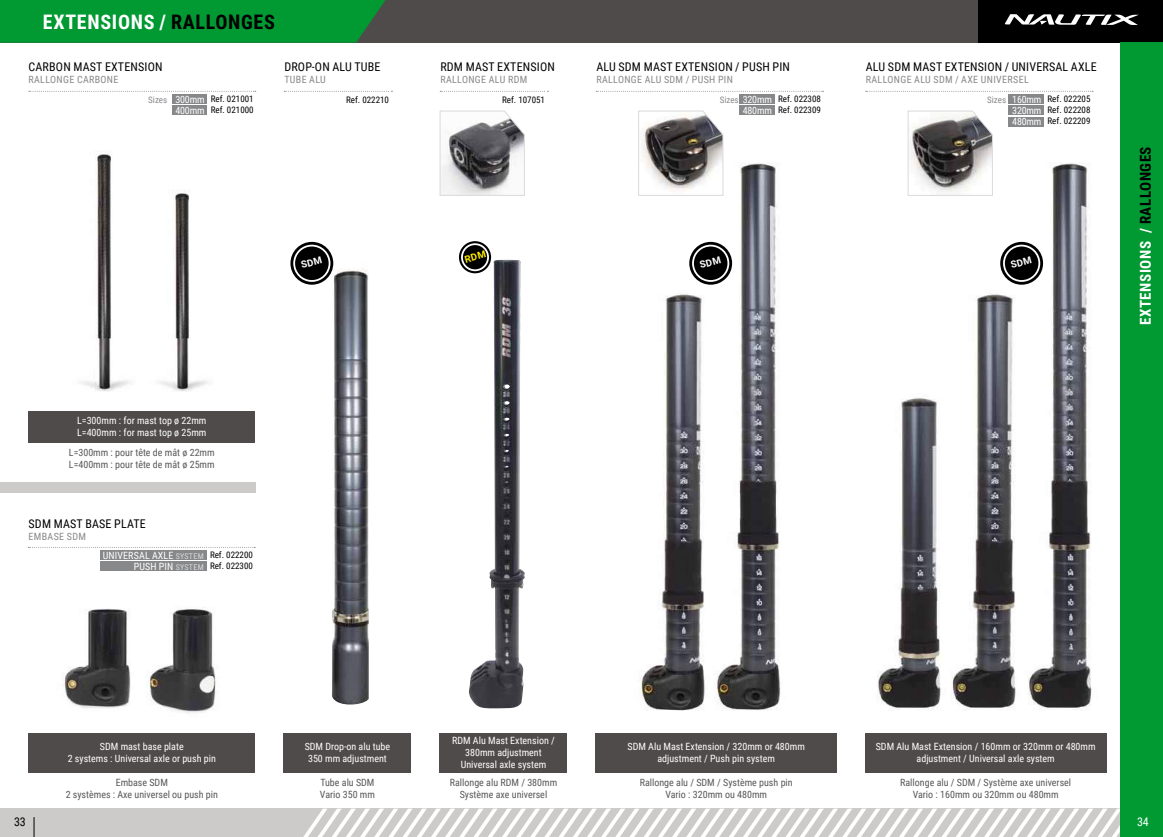
<style>
.page{position:relative;width:1163px;height:837px;background:#fff}
.page>*{position:absolute;margin:0;border:0;box-sizing:border-box;transform-origin:0 0}
.t1{font:700 20px "Roboto Condensed";letter-spacing:.035em;color:#fff}
.t2{font:700 15px "Roboto Condensed";letter-spacing:.035em;color:#fff}
.t3{font:12px "Roboto Condensed";letter-spacing:.015em;color:#000}
.t4{font:12px "Roboto Condensed";color:#fff}
.t5{font:10px/12px "Roboto Condensed";color:#fff;text-align:center}
.t6{font:10px/12px "Roboto Condensed";color:#58585a;text-align:center}
.t7{font:10px "Roboto Condensed";letter-spacing:.035em;color:#87888a}
.t8{font:10px/11px "Roboto Condensed";letter-spacing:-.02em;color:#fff}
.t9{font:9px/11px "Roboto Condensed";color:#000}
.t10{font:9px "Roboto Condensed";color:#87888a}
.t11{font:8px "Roboto Condensed";letter-spacing:.035em;color:#d9dadb}
.s1{color:#000}
.s2{font-size:10px;color:#fff}
.s3{font-size:8px;color:#d9dadb}
</style>
<div class="page">
<div style="left:0;top:808px;width:1162px;height:28px;background:#cdcbca"></div>
<svg style="left:304px;top:808px;width:816px;height:28px"></svg>
<div style="left:0;top:0;width:1162px;height:43px;background:#4f4b4a"></div>
<div style="left:978px;top:0;width:184px;height:43px;background:#000"></div>
<svg style="left:1004px;top:14px;width:134px;height:11px"></svg>
<div style="left:1120px;top:43px;width:42px;height:793px;background:#009932"></div>
<div style="left:0;top:0;width:385px;height:43px;background:#009932"></div>
<svg style="left:34px;top:817px;width:1px;height:19px"></svg>
<img style="left:712px;top:146px;width:69px;height:565px">
<img style="left:1023px;top:163px;width:84px;height:582px">
<img style="left:640px;top:241px;width:72px;height:470px">
<img style="left:62px;top:609px;width:69px;height:99px">
<img style="left:147px;top:607px;width:69px;height:106px">
<img style="left:951px;top:241px;width:72px;height:470px">
<img style="left:877px;top:398px;width:64px;height:312px">
<svg style="left:29px;top:91px;width:227px;height:1px"></svg>
<div style="left:28px;top:732px;width:227px;height:40px;background:#4f4b4a"></div>
<svg style="left:440px;top:91px;width:108px;height:1px"></svg>
<div style="left:439px;top:732px;width:128px;height:40px;background:#4f4b4a"></div>
<div style="left:283px;top:732px;width:128px;height:40px;background:#4f4b4a"></div>
<img style="left:332px;top:260px;width:37px;height:444px">
<svg style="left:284px;top:91px;width:108px;height:1px"></svg>
<div style="left:865px;top:732px;width:241px;height:40px;background:#4f4b4a"></div>
<div style="left:595px;top:732px;width:241px;height:40px;background:#4f4b4a"></div>
<div style="left:28px;top:411px;width:227px;height:31px;background:#4f4b4a"></div>
<div style="left:0;top:482px;width:255px;height:11px;background:#cdcbca"></div>
<div style="left:172px;top:94px;width:35px;height:10px;background:#87888a"></div>
<div style="left:172px;top:105px;width:35px;height:10px;background:#87888a"></div>
<img style="left:81px;top:206px;width:49px;height:186px">
<img style="left:97px;top:154px;width:14px;height:52px">
<img style="left:159px;top:193px;width:49px;height:199px">
<svg style="left:596px;top:91px;width:227px;height:1px"></svg>
<div style="left:739px;top:94px;width:35px;height:10px;background:#87888a"></div>
<div style="left:739px;top:105px;width:35px;height:10px;background:#87888a"></div>
<svg style="left:865px;top:91px;width:227px;height:1px"></svg>
<div style="left:1008px;top:94px;width:35px;height:10px;background:#87888a"></div>
<div style="left:1008px;top:105px;width:35px;height:10px;background:#87888a"></div>
<div style="left:1008px;top:116px;width:35px;height:10px;background:#87888a"></div>
<img style="left:469px;top:266px;width:55px;height:442px">
<img style="left:489px;top:260px;width:35px;height:397px">
<div style="left:100px;top:550px;width:106px;height:10px;background:#87888a"></div>
<div style="left:100px;top:561px;width:106px;height:10px;background:#87888a"></div>
<svg style="left:907px;top:110px;width:86px;height:86px"></svg>
<svg style="left:638px;top:110px;width:85px;height:86px"></svg>
<svg style="left:439px;top:110px;width:86px;height:86px"></svg>
<div style="left:462px;top:244px;width:26px;height:26px;background:#000;border-radius:50%"></div>
<div style="left:459px;top:241px;width:32px;height:32px;border:6px solid #000;border-radius:50%"></div>
<div style="left:461px;top:243px;width:28px;height:28px;border:2px solid #fff;border-radius:50%"></div>
<div style="left:293px;top:245px;width:37px;height:36px;background:#000;border-radius:50%"></div>
<div style="left:290px;top:242px;width:43px;height:42px;border:6px solid #000;border-radius:50%"></div>
<div style="left:293px;top:244px;width:37px;height:38px;border:2px solid #fff;border-radius:50%"></div>
<div style="left:1003px;top:245px;width:36px;height:36px;background:#000;border-radius:50%"></div>
<div style="left:1000px;top:242px;width:42px;height:42px;border:6px solid #000;border-radius:50%"></div>
<div style="left:1002px;top:244px;width:38px;height:38px;border:2px solid #fff;border-radius:50%"></div>
<div style="left:692px;top:245px;width:37px;height:36px;background:#000;border-radius:50%"></div>
<div style="left:689px;top:242px;width:43px;height:42px;border:6px solid #000;border-radius:50%"></div>
<div style="left:692px;top:244px;width:37px;height:38px;border:2px solid #fff;border-radius:50%"></div>
<svg style="left:464px;top:250px;width:22px;height:12px"></svg>
<h1 class="t1" style="left:43px;top:8px;width:210px">EXTENSIONS / <span class="s1">RALLONGES</span></h1>
<p class="t3" style="left:29px;top:59px;width:15px">CARBON</p>
<p class="t3" style="left:73px;top:59px;width:82px">MAST EXTENSION</p>
<p class="t7" style="left:29px;top:73px;width:91px">Rallonge carbone</p>
<p class="t9" style="left:211px;top:93px;width:44px">Ref. 021001<br>Ref. 021000</p>
<p class="t10" style="left:148px;top:94px;width:58px">Sizes <span class="s2">300mm</span></p>
<p class="t5" style="left:175px;top:104px;width:31px">400mm</p>
<p class="t3" style="left:284px;top:59px;width:97px">Drop-on alu tube</p>
<p class="t7" style="left:284px;top:73px;width:43px">Tube alu</p>
<p class="t9" style="left:346px;top:94px;width:44px">Ref. 022210</p>
<p class="t5" style="left:77px;top:413px;width:131px;text-align:left">L=300mm : for mast top ø 22mm<br>L=400mm : for mast top ø 25mm</p>
<p class="t6" style="left:69px;top:445px;width:147px;text-align:left">L=300mm : pour tête de mât ø 22mm<br>L=400mm : pour tête de mât ø 25mm</p>
<p class="t3" style="left:29px;top:514px;width:119px">SD M mast base plate</p>
<p class="t7" style="left:29px;top:528px;width:7px">Emb</p>
<p class="t7" style="left:48px;top:528px;width:40px">ase SDM</p>
<p class="t9" style="left:210px;top:548px;width:44px">Ref. 022200<br>Ref. 022300</p>
<p class="t5" style="left:134px;top:549px;width:70px;line-height:11px;text-align:left;text-indent:-31px">universal axle <span class="s3">System<br></span>PUSH</p>
<p class="t11" style="left:159px;top:561px;width:45px"><span class="s2">PIN</span> System</p>
<p class="t3" style="left:440px;top:59px;width:116px">RDM Mast Extension</p>
<p class="t7" style="left:440px;top:73px;width:88px">Rallonge alu RDM</p>
<p class="t9" style="left:502px;top:94px;width:44px">Ref. 107051</p>
<p class="t3" style="left:596px;top:59px;width:195px">Alu SDM Mast Extension / push pin</p>
<p class="t7" style="left:596px;top:73px;width:138px">Rallonge alu SD M / push pin</p>
<p class="t9" style="left:777px;top:93px;width:44px">Ref. 022308<br>Ref. 022309</p>
<p class="t10" style="left:719px;top:94px;width:54px">Sizes <span class="s2">320mm</span></p>
<p class="t5" style="left:742px;top:104px;width:31px">480mm</p>
<p class="t3" style="left:865px;top:59px;width:232px">Alu SD M Mast Extension / Universal axle</p>
<p class="t7" style="left:865px;top:73px;width:164px">Rallonge alu SD M / axe universel</p>
<p class="t9" style="left:1047px;top:93px;width:44px;text-align:justify">Ref. 022205<br>Ref. 022208<br>Ref. 022209</p>
<p class="t10" style="left:986px;top:94px;width:56px">Sizes <span class="s2">160mm</span></p>
<p class="t8" style="left:1012px;top:105px;width:31px">320mm<br>480mm</p>
<h2 class="t2" style="left:1134px;top:325px;width:179px;rotate:-90deg">EXTENSIONS / <span class="s1">RALLONGES</span></h2>
<p class="t5" style="left:68px;top:739px;width:150px">SD M mast base plate<br>2 systems : Universal axle or push pin</p>
<p class="t6" style="left:66px;top:775px;width:154px">Embase SD M<br>2 systèmes : Axe universel ou push pin</p>
<p class="t5" style="left:304px;top:739px;width:87px">SDM Drop-on alu tube<br>350 mm adjustment</p>
<p class="t6" style="left:320px;top:775px;width:56px;text-align:left">Tube alu SDM<br>Vario 350 mm</p>
<p class="t5" style="left:452px;top:733px;width:104px">RDM Alu Mast Extension /<br>380mm adjustment<br>Universal axle system</p>
<p class="t6" style="left:449px;top:776px;width:109px">Rallonge alu RDM / 380mm<br>Système axe universel</p>
<p class="t5" style="left:627px;top:739px;width:179px">SDM Alu Mast Extension / 320mm or 480mm adjustment / Push pin system</p>
<p class="t6" style="left:639px;top:775px;width:154px">Rallonge alu / SDM / Système push pin<br>Vario : 320mm ou 480mm</p>
<p class="t5" style="left:875px;top:739px;width:221px">SDM Alu Mast Extension / 160mm or 320mm or 480mm adjustment / Universal axle system</p>
<p class="t6" style="left:900px;top:775px;width:172px">Rallonge alu / SD M / Système axe universel<br>Vario : 160mm ou 320mm ou 480mm</p>
<p class="t3" style="left:14px;top:813px;width:13px">33</p>
<p class="t4" style="left:1136px;top:813px;width:13px">34</p>
</div>
